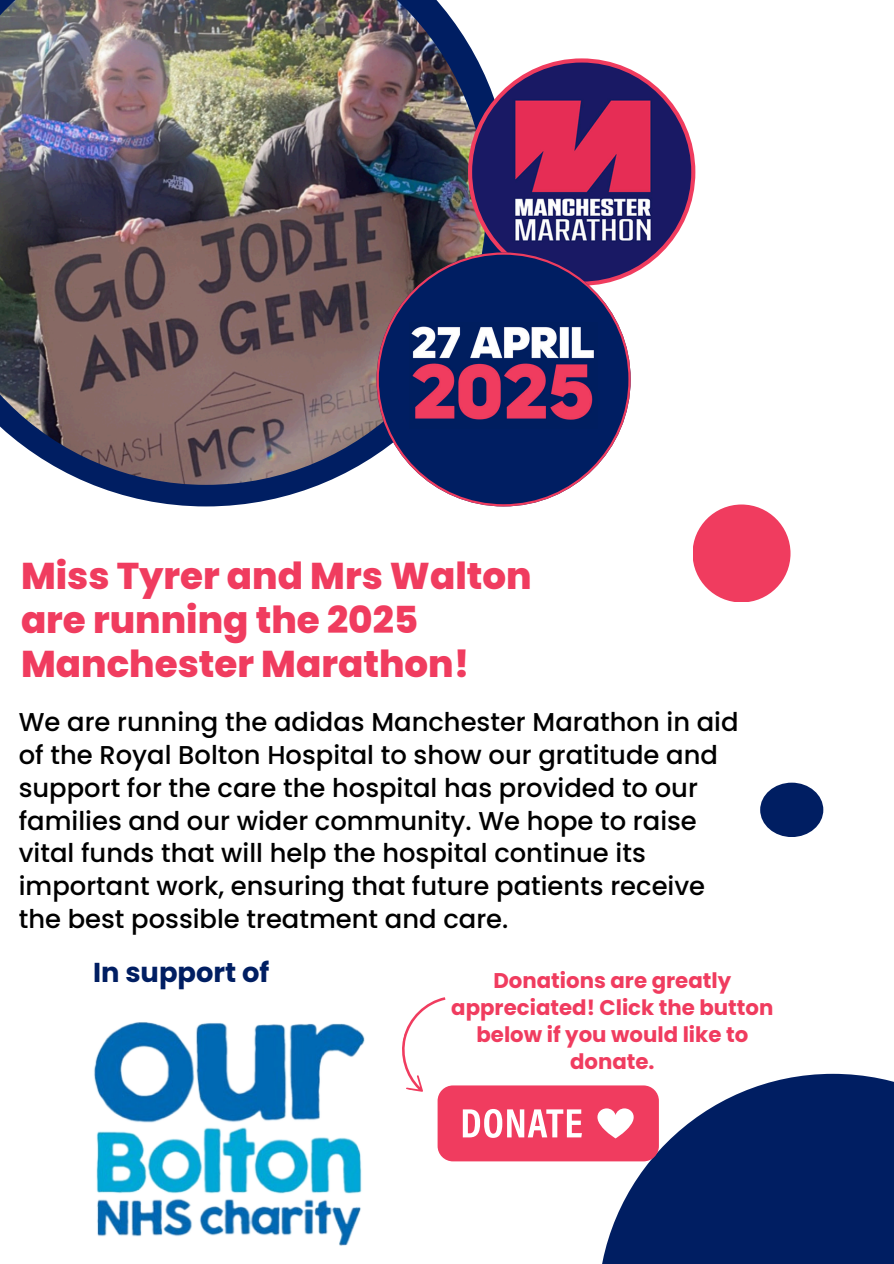
<style>
.page{position:relative;width:894px;height:1264px;background:#fff}
.page>*{position:absolute;margin:0;border:0;box-sizing:border-box;transform-origin:0 0}
.t1{font:800 37.2px/44.4px "Poppins";color:#f03c5f}
.t2{font:700 27.3px "Poppins";color:#001e62}
.t3{font:500 25.8px/32.7px "Poppins";color:#000}
.t4{font:700 21.3px/27px "Poppins";color:#f03c5f;text-align:center}
</style>
<div class="page">
<svg style="left:93px;top:485px;width:226px;height:21px;fill:#001e62"></svg>
<img style="left:0;top:0;width:477px;height:485px">
<svg style="left:468px;top:58px;width:227px;height:217px"></svg>
<div style="left:692px;top:504px;width:98px;height:98px;background:#f03c5f;border-radius:50%"></div>
<div style="left:597px;top:1073px;width:296px;height:190px;background:#001e62"></div>
<div style="left:760px;top:782px;width:63px;height:55px;background:#001e62;border-radius:50%"></div>
<svg style="left:376px;top:252px;width:254px;height:254px"></svg>
<img style="left:409px;top:323px;width:188px;height:105px">
<img style="left:94px;top:1022px;width:271px;height:224px">
<div style="left:437px;top:1085px;width:221px;height:76px;background:#f03c5f;border-radius:15px"></div>
<svg style="left:462px;top:1109px;width:119px;height:28px"></svg>
<svg style="left:597px;top:1108px;width:37px;height:30px"></svg>
<svg style="left:402px;top:997px;width:44px;height:96px"></svg>
<p class="t1" style="left:21px;top:553px;width:512px">Miss Tyrer and Mrs Walton are running the 2025<br>Manchester Marathon!</p>
<h1 class="t3" style="left:19px;top:706px;width:721px">We are running the adidas Manchester Marathon in aid of the Royal Bolton Hospital to show our gratitude and support for the care the hospital has provided to our families and our wider community. We hope to raise vital funds that will help the hospital continue its important work, ensuring that future patients receive the best possible treatment and care.</h1>
<h2 class="t2" style="left:93px;top:953px;width:178px">In support of</h2>
<h2 class="t4" style="left:451px;top:966px;width:323px">Donations are greatly appreciated! Click the button below if you would like to donate.</h2>
</div>
